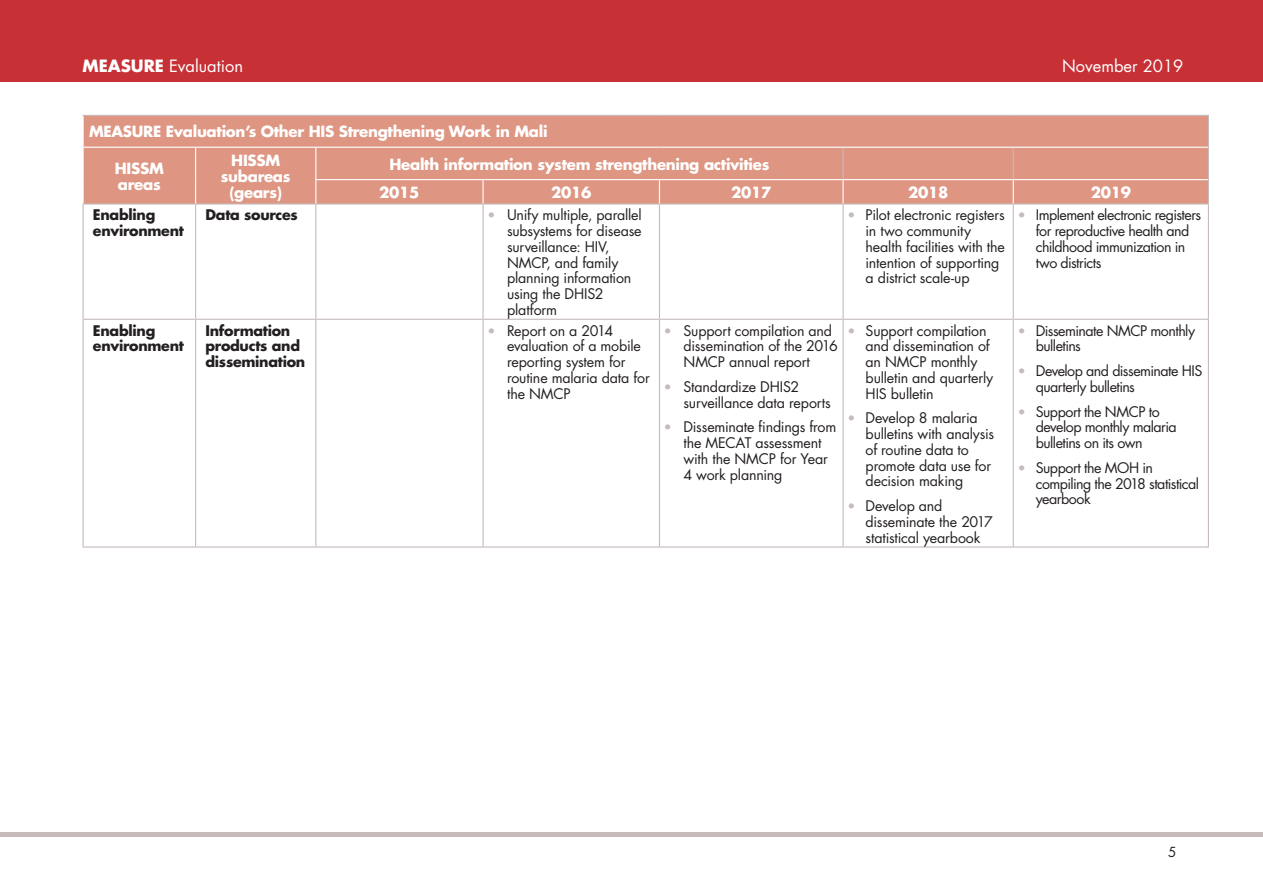
<style>
.page{position:relative;width:1263px;height:893px;background:#fff}
.page>*{position:absolute;margin:0;border:0;box-sizing:border-box;transform-origin:0 0}
.t1{font:16.5px "Futura LT Pro";color:#fff}
.t2{font:700 15px/16.2px "Futura LT Pro";letter-spacing:-.02em;color:#fff}
.t3{font:14.25px/15.8px "Futura LT Pro";letter-spacing:-.015em;color:#231f20}
.t4{font:14.25px/15.8px "Futura LT Pro";letter-spacing:-.035em;color:#231f20}
.t5{font:14.25px/15.8px "Futura LT Pro";letter-spacing:-.04em;color:#231f20}
.t6{font:700 14.25px/15.8px "Futura LT Pro";letter-spacing:-.02em;color:#231f20}
.t7{font:13.5px "Futura LT Pro";color:#231f20}
.s1{font-weight:700}
.s2{font-size:13.5px;color:#c5bbbb}
</style>
<div class="page">
<hr style="left:0;top:833px;width:1263px;height:4px;background:#c5bbbb">
<div style="left:0;top:0;width:1263px;height:82px;background:#c73136"></div>
<div style="left:84px;top:116px;width:1124px;height:87px;background:#de9683"></div>
<hr style="left:82px;top:115px;width:114px;height:1px;background:#c5bbbb">
<hr style="left:196px;top:115px;width:120px;height:1px;background:#c5bbbb">
<hr style="left:316px;top:115px;width:167px;height:1px;background:#c5bbbb">
<hr style="left:483px;top:115px;width:176px;height:1px;background:#c5bbbb">
<hr style="left:659px;top:115px;width:184px;height:1px;background:#c5bbbb">
<hr style="left:843px;top:115px;width:170px;height:1px;background:#c5bbbb">
<hr style="left:1013px;top:115px;width:196px;height:1px;background:#c5bbbb">
<hr style="left:1208px;top:116px;width:1px;height:31px;background:#c5bbbb">
<hr style="left:842px;top:148px;width:2px;height:31px;background:#c5bbbb">
<hr style="left:1013px;top:148px;width:1px;height:31px;background:#c5bbbb">
<hr style="left:1208px;top:147px;width:1px;height:33px;background:#c5bbbb">
<svg style="left:1208px;top:180px;width:1px;height:23px"></svg>
<hr style="left:82px;top:203px;width:114px;height:2px;background:#c5bbbb">
<hr style="left:82px;top:205px;width:2px;height:114px;background:#c5bbbb">
<hr style="left:196px;top:203px;width:120px;height:2px;background:#c5bbbb">
<hr style="left:195px;top:205px;width:1px;height:114px;background:#c5bbbb">
<hr style="left:316px;top:203px;width:167px;height:2px;background:#c5bbbb">
<hr style="left:315px;top:205px;width:1px;height:114px;background:#c5bbbb">
<hr style="left:483px;top:203px;width:176px;height:2px;background:#c5bbbb">
<hr style="left:482px;top:205px;width:2px;height:114px;background:#c5bbbb">
<hr style="left:659px;top:203px;width:184px;height:2px;background:#c5bbbb">
<hr style="left:659px;top:205px;width:1px;height:114px;background:#c5bbbb">
<hr style="left:843px;top:203px;width:170px;height:2px;background:#c5bbbb">
<hr style="left:842px;top:205px;width:2px;height:114px;background:#c5bbbb">
<hr style="left:1013px;top:203px;width:196px;height:2px;background:#c5bbbb">
<hr style="left:1013px;top:205px;width:1px;height:114px;background:#c5bbbb">
<hr style="left:1208px;top:205px;width:1px;height:114px;background:#c5bbbb">
<hr style="left:82px;top:319px;width:114px;height:1px;background:#c5bbbb">
<hr style="left:82px;top:320px;width:2px;height:226px;background:#c5bbbb">
<hr style="left:196px;top:319px;width:120px;height:1px;background:#c5bbbb">
<hr style="left:195px;top:320px;width:1px;height:226px;background:#c5bbbb">
<hr style="left:316px;top:319px;width:167px;height:1px;background:#c5bbbb">
<hr style="left:315px;top:320px;width:1px;height:226px;background:#c5bbbb">
<hr style="left:483px;top:319px;width:176px;height:1px;background:#c5bbbb">
<hr style="left:482px;top:320px;width:2px;height:226px;background:#c5bbbb">
<hr style="left:659px;top:319px;width:184px;height:1px;background:#c5bbbb">
<hr style="left:659px;top:320px;width:1px;height:226px;background:#c5bbbb">
<hr style="left:843px;top:319px;width:170px;height:1px;background:#c5bbbb">
<hr style="left:842px;top:320px;width:2px;height:226px;background:#c5bbbb">
<hr style="left:1013px;top:319px;width:196px;height:1px;background:#c5bbbb">
<hr style="left:1013px;top:320px;width:1px;height:226px;background:#c5bbbb">
<hr style="left:1208px;top:320px;width:1px;height:226px;background:#c5bbbb">
<hr style="left:82px;top:546px;width:114px;height:2px;background:#c5bbbb">
<hr style="left:196px;top:546px;width:120px;height:2px;background:#c5bbbb">
<hr style="left:316px;top:546px;width:167px;height:2px;background:#c5bbbb">
<hr style="left:483px;top:546px;width:176px;height:2px;background:#c5bbbb">
<hr style="left:659px;top:546px;width:184px;height:2px;background:#c5bbbb">
<hr style="left:843px;top:546px;width:170px;height:2px;background:#c5bbbb">
<hr style="left:1013px;top:546px;width:196px;height:2px;background:#c5bbbb">
<hr style="left:82px;top:147px;width:114px;height:1px;background:#fff">
<hr style="left:196px;top:147px;width:120px;height:1px;background:#fff">
<hr style="left:195px;top:148px;width:1px;height:32px;background:#fff">
<svg style="left:195px;top:180px;width:1px;height:23px"></svg>
<hr style="left:316px;top:147px;width:167px;height:1px;background:#fff">
<hr style="left:315px;top:148px;width:1px;height:31px;background:#fff">
<hr style="left:483px;top:147px;width:176px;height:1px;background:#fff">
<hr style="left:659px;top:147px;width:184px;height:1px;background:#fff">
<hr style="left:843px;top:147px;width:170px;height:1px;background:#fff">
<hr style="left:1013px;top:147px;width:195px;height:1px;background:#fff">
<hr style="left:315px;top:179px;width:168px;height:1px;background:#fff">
<svg style="left:315px;top:180px;width:1px;height:23px"></svg>
<hr style="left:483px;top:179px;width:176px;height:1px;background:#fff">
<hr style="left:482px;top:180px;width:2px;height:23px;background:#fff">
<hr style="left:659px;top:179px;width:184px;height:1px;background:#fff">
<svg style="left:659px;top:180px;width:1px;height:23px"></svg>
<hr style="left:843px;top:179px;width:170px;height:1px;background:#fff">
<hr style="left:842px;top:180px;width:2px;height:23px;background:#fff">
<hr style="left:1013px;top:179px;width:195px;height:1px;background:#fff">
<svg style="left:1013px;top:180px;width:1px;height:23px"></svg>
<p class="t1" style="left:82px;top:55px;width:162px"><span class="s1">MEASURE</span> Evaluation</p>
<p class="t1" style="left:1062px;top:55px;width:123px">November 2019</p>
<p class="t2" style="left:89px;top:123px;width:460px">MEASURE Evaluation’s Other HIS Strengthening Work in Mali</p>
<p class="t2" style="left:115px;top:159px;width:50px">HISSM areas</p>
<p class="t2" style="left:221px;top:151px;width:71px;text-align:center">HISSM subareas (gears)</p>
<p class="t2" style="left:389px;top:155px;width:381px">Health information system strengthening activities</p>
<p class="t2" style="left:379px;top:184px;width:42px">2015</p>
<p class="t2" style="left:551px;top:184px;width:42px">2016</p>
<p class="t2" style="left:731px;top:184px;width:42px">2017</p>
<p class="t2" style="left:908px;top:184px;width:42px">2018</p>
<p class="t2" style="left:1091px;top:184px;width:42px">2019</p>
<p class="t6" style="left:93px;top:207px;width:93px">Enabling environment</p>
<p class="t6" style="left:206px;top:207px;width:94px">Data sources</p>
<p class="t3" style="left:507px;top:207px;width:136px;text-indent:-20px"><span class="s2">•</span> Unify multiple, parallel subsystems for disease surveillance: HIV,<br>NMCP, and family planning information using the DHIS2 platform</p>
<p class="t3" style="left:866px;top:207px;width:141px;text-indent:-18px"><span class="s2">•</span> Pilot electronic registers in two community health facilities with the intention of supporting a district scale-up</p>
<p class="t5" style="left:1036px;top:207px;width:167px;text-indent:-18px"><span class="s2">•</span> Implement electronic registers for reproductive health and childhood immunization in two districts</p>
<p class="t6" style="left:93px;top:322px;width:93px">Enabling environment</p>
<p class="t6" style="left:206px;top:322px;width:101px">Information products and dissemination</p>
<p class="t3" style="left:507px;top:322px;width:144px;text-indent:-20px"><span class="s2">•</span> Report on a 2014 evaluation of a mobile reporting system for routine malaria data for the NMCP</p>
<p class="t3" style="left:683px;top:322px;width:156px;text-indent:-20px"><span class="s2">•</span> Support compilation and dissemination of the 2016<br>NMCP annual report</p>
<p class="t3" style="left:866px;top:322px;width:129px;text-indent:-18px"><span class="s2">•</span> Support compilation and dissemination of an NMCP monthly bulletin and quarterly<br>HIS bulletin</p>
<p class="t3" style="left:866px;top:410px;width:130px;text-indent:-18px"><span class="s2">•</span> Develop 8 malaria bulletins with analysis of routine data to promote data use for decision making</p>
<p class="t3" style="left:866px;top:498px;width:129px;text-indent:-18px"><span class="s2">•</span> Develop and disseminate the 2017 statistical yearbook</p>
<p class="t4" style="left:1036px;top:322px;width:161px;text-indent:-18px"><span class="s2">•</span> Disseminate NMCP monthly bulletins</p>
<p class="t4" style="left:1036px;top:363px;width:168px;text-indent:-18px"><span class="s2">•</span> Develop and disseminate HIS quarterly bulletins</p>
<p class="t4" style="left:1036px;top:403px;width:142px;text-indent:-18px"><span class="s2">•</span> Support the NMCP to develop monthly malaria bulletins on its own</p>
<p class="t4" style="left:1036px;top:459px;width:165px;text-indent:-18px"><span class="s2">•</span> Support the MOH in compiling the 2018 statistical yearbook</p>
<p class="t3" style="left:683px;top:378px;width:149px;text-indent:-20px"><span class="s2">•</span> Standardize DHIS2 surveillance data reports</p>
<p class="t3" style="left:683px;top:419px;width:154px;text-indent:-20px"><span class="s2">•</span> Disseminate findings from the MECAT assessment with the NMCP for Year<br>4 work planning</p>
<p class="t7" style="left:1168px;top:843px;width:10px">5</p>
</div>
